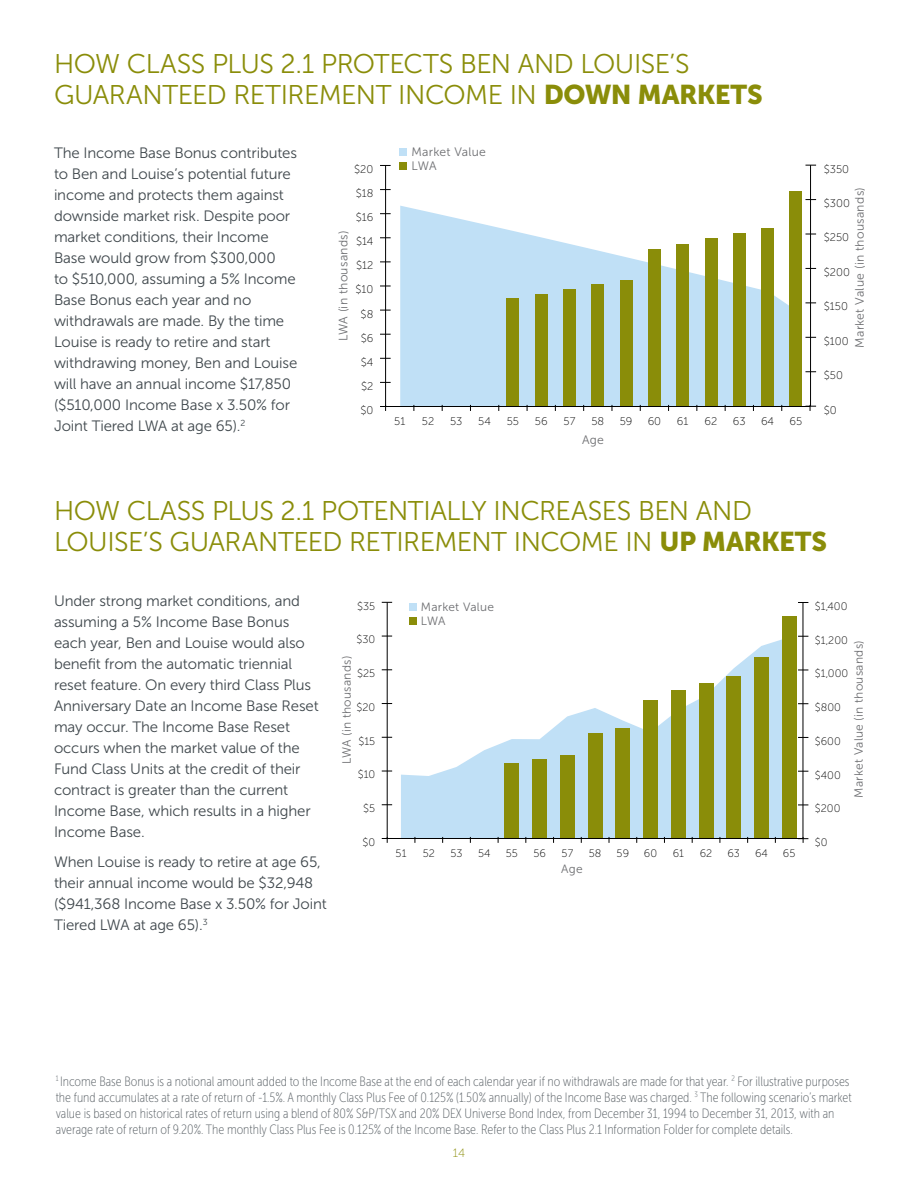
<style>
.page{position:relative;width:918px;height:1188px;background:#fff}
.page>*{position:absolute;margin:0;border:0;box-sizing:border-box;transform-origin:0 0}
.Heading_1_Scenarios{font:27px/31.5px "Museo Sans 300";letter-spacing:-.02em;color:#8a8d09}
.Body_Copy{font:15px/21px "Museo Sans 300";letter-spacing:-.01em;color:#3f474c}
.Foot_Note_-_Museo_Co{font:13.5px/16.2px "Museo Sans Cond 100";color:#5a6166}
.t1{font:12.3px/14.1px "Museo Sans 300";letter-spacing:.02em;color:#6d6e71}
.t2{font:12px "Museo Sans 300";letter-spacing:.02em;color:#6d6e71}
.t3{font:12px "Museo Sans 100";color:#8a8d09}
.t4{font:11.1px "Museo Sans 100";color:#000}
.t5{font:10.95px "Museo Sans 100";color:#000}
.s1{font-family:"Museo Sans 900"}
</style>
<div class="page">
<div style="left:400px;top:149px;width:7px;height:7px;background:#c0e0f6"></div>
<div style="left:400px;top:163px;width:7px;height:7px;background:#8a8d09"></div>
<svg style="left:400px;top:206px;width:389px;height:200px;fill:#c0e0f6"></svg>
<div style="left:506px;top:298px;width:13px;height:109px;background:#8a8d09"></div>
<div style="left:535px;top:294px;width:13px;height:113px;background:#8a8d09"></div>
<div style="left:563px;top:289px;width:13px;height:118px;background:#8a8d09"></div>
<div style="left:591px;top:284px;width:13px;height:123px;background:#8a8d09"></div>
<div style="left:620px;top:280px;width:13px;height:127px;background:#8a8d09"></div>
<div style="left:648px;top:249px;width:13px;height:158px;background:#8a8d09"></div>
<div style="left:676px;top:244px;width:13px;height:163px;background:#8a8d09"></div>
<div style="left:705px;top:238px;width:13px;height:169px;background:#8a8d09"></div>
<div style="left:733px;top:233px;width:13px;height:174px;background:#8a8d09"></div>
<div style="left:761px;top:228px;width:13px;height:179px;background:#8a8d09"></div>
<div style="left:789px;top:191px;width:13px;height:216px;background:#8a8d09"></div>
<hr style="left:386px;top:406px;width:424px;height:1px;background:#000">
<hr style="left:385px;top:165px;width:1px;height:242px;background:#000">
<svg style="left:380px;top:405px;width:7px;height:6px"></svg>
<hr style="left:810px;top:165px;width:1px;height:241px;background:#000">
<svg style="left:805px;top:405px;width:11px;height:6px"></svg>
<svg style="left:401px;top:639px;width:381px;height:199px"></svg>
<div style="left:504px;top:763px;width:15px;height:75px;background:#8a8d09"></div>
<div style="left:532px;top:759px;width:15px;height:79px;background:#8a8d09"></div>
<div style="left:560px;top:755px;width:15px;height:83px;background:#8a8d09"></div>
<div style="left:588px;top:733px;width:15px;height:105px;background:#8a8d09"></div>
<div style="left:615px;top:728px;width:15px;height:110px;background:#8a8d09"></div>
<div style="left:643px;top:700px;width:15px;height:138px;background:#8a8d09"></div>
<div style="left:671px;top:690px;width:15px;height:148px;background:#8a8d09"></div>
<div style="left:699px;top:683px;width:15px;height:155px;background:#8a8d09"></div>
<div style="left:726px;top:676px;width:15px;height:162px;background:#8a8d09"></div>
<div style="left:754px;top:657px;width:15px;height:181px;background:#8a8d09"></div>
<div style="left:782px;top:616px;width:15px;height:222px;background:#8a8d09"></div>
<hr style="left:387px;top:838px;width:416px;height:1px;background:#000">
<hr style="left:387px;top:602px;width:1px;height:236px;background:#000">
<svg style="left:382px;top:837px;width:6px;height:6px"></svg>
<hr style="left:803px;top:602px;width:1px;height:237px;background:#000">
<svg style="left:798px;top:837px;width:10px;height:6px"></svg>
<div style="left:409px;top:604px;width:7px;height:7px;background:#c0e0f6"></div>
<div style="left:409px;top:618px;width:7px;height:7px;background:#8a8d09"></div>
<h1 class="Heading_1_Scenarios" style="left:54px;top:48px;width:710px">HOW CLASS PLUS 2.1 PROTECTS BEN AND LOUISE’S<br>GUARANTEED RETIREMENT INCOME IN <span class="s1">DOWN MARKETS</span></h1>
<p class="Body_Copy" style="left:54px;top:143px;width:245px">The Income Base Bonus contributes to Ben and Louise’s potential future income and protects them against downside market risk. Despite poor market conditions, their Income<br>Base would grow from $300,000<br>to $510,000, assuming a 5% Income<br>Base Bonus each year and no withdrawals are made. By the time<br>Louise is ready to retire and start withdrawing money, Ben and Louise will have an annual income $17,850 ($510,000 Income Base x 3.50% for<br>Joint Tiered LWA at age 65).<sup>2</sup></p>
<p class="t4" style="left:354px;top:163px;width:21px">$20</p>
<p class="t4" style="left:356px;top:187px;width:19px">$18</p>
<p class="t4" style="left:356px;top:211px;width:19px">$16</p>
<p class="t1" style="left:336px;top:341px;width:112px;rotate:-90deg">LWA (in thousands)</p>
<p class="t4" style="left:356px;top:236px;width:19px">$14</p>
<p class="t4" style="left:356px;top:260px;width:19px">$12</p>
<p class="t4" style="left:355px;top:284px;width:19px">$10</p>
<p class="t4" style="left:361px;top:308px;width:14px">$8</p>
<p class="t4" style="left:361px;top:332px;width:14px">$6</p>
<p class="t4" style="left:361px;top:356px;width:14px">$4</p>
<p class="t4" style="left:361px;top:380px;width:14px">$2</p>
<p class="t4" style="left:360px;top:404px;width:15px">$0</p>
<p class="t1" style="left:411px;top:145px;width:76px">Market Value<br>LWA</p>
<p class="t4" style="left:394px;top:415px;width:13px">51</p>
<p class="t4" style="left:422px;top:415px;width:14px">52</p>
<p class="t4" style="left:450px;top:415px;width:14px">53</p>
<p class="t4" style="left:478px;top:415px;width:14px">54</p>
<p class="t4" style="left:507px;top:415px;width:14px">55</p>
<p class="t4" style="left:535px;top:415px;width:14px">56</p>
<p class="t4" style="left:564px;top:415px;width:13px">57</p>
<p class="t4" style="left:591px;top:415px;width:14px">58</p>
<p class="t4" style="left:620px;top:415px;width:14px">59</p>
<p class="t4" style="left:648px;top:415px;width:15px">60</p>
<p class="t4" style="left:677px;top:415px;width:13px">61</p>
<p class="t4" style="left:705px;top:415px;width:14px">62</p>
<p class="t4" style="left:733px;top:415px;width:14px">63</p>
<p class="t4" style="left:761px;top:415px;width:15px">64</p>
<p class="t4" style="left:790px;top:415px;width:14px">65</p>
<p class="t1" style="left:582px;top:433px;width:24px">Age</p>
<p class="t4" style="left:824px;top:163px;width:27px">$350</p>
<p class="t1" style="left:853px;top:348px;width:162px;rotate:-90deg">Market Value (in thousands)</p>
<p class="t4" style="left:824px;top:197px;width:28px">$300</p>
<p class="t4" style="left:824px;top:232px;width:27px">$250</p>
<p class="t4" style="left:824px;top:266px;width:28px">$200</p>
<p class="t4" style="left:824px;top:301px;width:26px">$150</p>
<p class="t4" style="left:824px;top:335px;width:26px">$100</p>
<p class="t4" style="left:824px;top:369px;width:21px">$50</p>
<p class="t4" style="left:824px;top:404px;width:15px">$0</p>
<h1 class="Heading_1_Scenarios" style="left:54px;top:495px;width:775px">HOW CLASS PLUS 2.1 POTENTIALLY INCREASES BEN AND<br>LOUISE’S GUARANTEED RETIREMENT INCOME IN <span class="s1">UP MARKETS</span></h1>
<p class="Body_Copy" style="left:54px;top:591px;width:266px">Under strong market conditions, and assuming a 5% Income Base Bonus each year, Ben and Louise would also benefit from the automatic triennial reset feature. On every third Class Plus Anniversary Date an Income Base Reset may occur. The Income Base Reset occurs when the market value of the Fund Class Units at the credit of their contract is greater than the current Income Base, which results in a higher Income Base.</p>
<p class="Body_Copy" style="left:54px;top:852px;width:274px">When Louise is ready to retire at age 65, their annual income would be $32,948 ($941,368 Income Base x 3.50% for Joint Tiered LWA at age 65).<sup>3</sup></p>
<p class="t5" style="left:357px;top:600px;width:20px">$35</p>
<p class="t5" style="left:356px;top:634px;width:20px">$30</p>
<p class="t2" style="left:340px;top:764px;width:110px;rotate:-90deg">LWA (in thousands)</p>
<p class="t5" style="left:357px;top:668px;width:20px">$25</p>
<p class="t5" style="left:356px;top:701px;width:20px">$20</p>
<p class="t5" style="left:358px;top:735px;width:18px">$15</p>
<p class="t5" style="left:358px;top:769px;width:19px">$10</p>
<p class="t5" style="left:363px;top:802px;width:14px">$5</p>
<p class="t5" style="left:363px;top:836px;width:14px">$0</p>
<p class="t2" style="left:421px;top:600px;width:75px">Market Value</p>
<p class="t5" style="left:815px;top:600px;width:34px">$1,400</p>
<p class="t2" style="left:421px;top:614px;width:26px">LWA</p>
<p class="t5" style="left:815px;top:634px;width:34px">$1,200</p>
<p class="t2" style="left:852px;top:798px;width:159px;rotate:-90deg">Market Value (in thousands)</p>
<p class="t5" style="left:815px;top:668px;width:35px">$1,000</p>
<p class="t5" style="left:815px;top:701px;width:28px">$800</p>
<p class="t5" style="left:815px;top:735px;width:27px">$600</p>
<p class="t5" style="left:815px;top:769px;width:27px">$400</p>
<p class="t5" style="left:396px;top:847px;width:12px">51</p>
<p class="t5" style="left:423px;top:847px;width:14px">52</p>
<p class="t5" style="left:450px;top:847px;width:14px">53</p>
<p class="t5" style="left:478px;top:847px;width:14px">54</p>
<p class="t5" style="left:506px;top:847px;width:14px">55</p>
<p class="t5" style="left:533px;top:847px;width:14px">56</p>
<p class="t5" style="left:562px;top:847px;width:13px">57</p>
<p class="t5" style="left:589px;top:847px;width:14px">58</p>
<p class="t5" style="left:617px;top:847px;width:14px">59</p>
<p class="t5" style="left:644px;top:847px;width:15px">60</p>
<p class="t5" style="left:673px;top:847px;width:13px">61</p>
<p class="t5" style="left:700px;top:847px;width:14px">62</p>
<p class="t5" style="left:728px;top:847px;width:14px">63</p>
<p class="t5" style="left:755px;top:847px;width:14px">64</p>
<p class="t5" style="left:783px;top:847px;width:14px">65</p>
<p class="t2" style="left:561px;top:862px;width:23px">Age</p>
<p class="t5" style="left:815px;top:803px;width:27px">$200</p>
<p class="t5" style="left:815px;top:836px;width:14px">$0</p>
<p class="Foot_Note_-_Museo_Co" style="left:56px;top:1073px;width:798px"><sup>1</sup> Income Base Bonus is a notional amount added to the Income Base at the end of each calendar year if no withdrawals are made for that year. <sup>2</sup> For illustrative purposes the fund accumulates at a rate of return of -1.5%. A monthly Class Plus Fee of 0.125% (1.50% annually) of the Income Base was charged. <sup>3</sup> The following scenario’s market value is based on historical rates of return using a blend of 80% S&amp;P/TSX and 20% DEX Universe Bond Index, from December 31, 1994 to December 31, 2013, with an average rate of return of 9.20%. The monthly Class Plus Fee is 0.125% of the Income Base. Refer to the Class Plus 2.1 Information Folder for complete details.</p>
<p class="t3" style="left:453px;top:1146px;width:14px">14</p>
</div>
